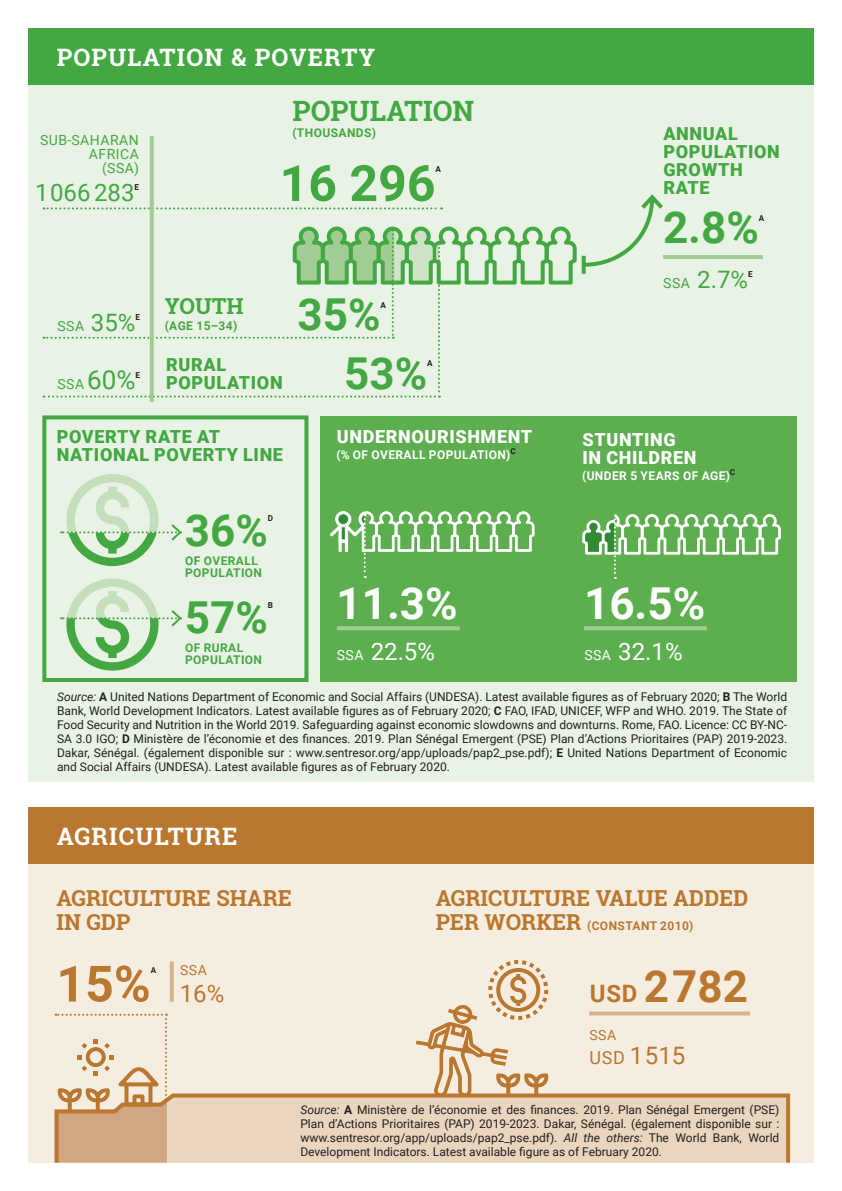
<style>
.page{position:relative;width:842px;height:1191px;background:#fff}
.page>*{position:absolute;margin:0;border:0;box-sizing:border-box;transform-origin:0 0}
.data_number_01{font:700 50px "Roboto";color:#43a842}
.data_number_02{font:700 50px "Roboto";color:#b97730}
.data_number_02-2{font:700 44px "Roboto";color:#43a842}
.data_number_02-3{font:700 44px "Roboto";color:#fff}
.t1{font:700 44px "Roboto";color:#b97730}
.heading_01{font:700 28px "Roboto Slab";color:#43a842}
.LAC_data_number{font:26px "Roboto";color:#43a842}
.Data_category{font:700 24px "Roboto Slab";letter-spacing:.05em;color:#fff}
.LAC_acronym{font:24px "Roboto";color:#fff}
.LAC_data_number-2{font:24px "Roboto";color:#b97730}
.LAC_data_number-3{font:24px "Roboto";color:#43a842}
.LAC_acronym-2{font:24px "Roboto";color:#43a842}
.heading_02{font:700 22px "Roboto Slab";color:#b97730}
.heading_02-2{font:700 22px "Roboto Slab";color:#43a842}
.heading_03{font:900 18px/18px "Roboto";letter-spacing:.035em;color:#43a842}
.heading_03-2{font:900 18px "Roboto";letter-spacing:.035em;color:#fff}
.LAC_acronym-3{font:14px/14px "Roboto";letter-spacing:.035em;color:#43a842;text-align:right}
.LAC_acronym-4{font:14px "Roboto";letter-spacing:.035em;color:#b97730}
.source_text{font:12px/14px "Roboto";color:#231f20;text-align:justify}
.subheading_01{font:700 12px "Roboto";letter-spacing:.035em;color:#fff}
.subheading_01-2{font:700 12px "Roboto";letter-spacing:.035em;color:#43a842}
.heading_02-3{font:700 12px "Roboto";letter-spacing:.035em;color:#b97730}
.sub_number_text{font:700 12px "Roboto";letter-spacing:.035em;color:#43a842}
.data_number_02-4{font:700 8.2px "Roboto";color:#231f20}
.LAC_data_number-4{font:700 8.2px "Roboto";color:#231f20}
.data_number_01-2{font:700 8.2px "Roboto";color:#231f20}
.LAC_acronym-5{font:700 8.2px "Roboto";color:#231f20}
.s1{font-size:14px}
.s2{font-style:italic}
.s3{font-weight:700}
.s4{font-family:"Roboto Slab";font-size:22px}
.s5{font-size:24px}
.s6{font-size:18px}
</style>
<div class="page">
<div style="left:28px;top:806px;width:786px;height:356px;background:#f6ede1"></div>
<div style="left:28px;top:28px;width:786px;height:753px;background:#e9f3e5"></div>
<div style="left:321px;top:416px;width:476px;height:266px;background:#5cae4f"></div>
<svg style="left:56px;top:1013px;width:111px;height:78px"></svg>
<svg style="left:53px;top:1091px;width:739px;height:72px;background:#e4caaf"></svg>
<div style="left:42px;top:415px;width:266px;height:267px;border:4px solid #43a842"></div>
<hr style="left:663px;top:255px;width:100px;height:4px;background:#a2cc94">
<svg style="left:337px;top:626px;width:123px;height:4px"></svg>
<svg style="left:170px;top:961px;width:4px;height:40px"></svg>
<svg style="left:589px;top:1011px;width:161px;height:4px"></svg>
<svg style="left:584px;top:626px;width:123px;height:4px"></svg>
<div style="left:28px;top:806px;width:786px;height:57px;background:#b97730"></div>
<svg style="left:44px;top:191px;width:619px;height:206px"></svg>
<svg style="left:582px;top:514px;width:199px;height:65px"></svg>
<svg style="left:330px;top:511px;width:205px;height:67px"></svg>
<svg style="left:61px;top:474px;width:121px;height:92px"></svg>
<svg style="left:61px;top:578px;width:121px;height:92px"></svg>
<svg style="left:415px;top:960px;width:133px;height:137px"></svg>
<svg style="left:150px;top:136px;width:4px;height:266px"></svg>
<div style="left:28px;top:28px;width:786px;height:57px;background:#43a842"></div>
<p class="Data_category" style="left:57px;top:41px;width:320px">POPULATION &amp; POVERTY</p>
<p class="LAC_acronym-3" style="left:40px;top:132px;width:101px">SUB-SAHARAN<br>AFRICA<br>(SSA)</p>
<p class="LAC_data_number-3" style="left:35px;top:176px;width:101px">1 066 283</p>
<p class="LAC_data_number-4" style="left:135px;top:182px;width:6px">E</p>
<p class="heading_01" style="left:293px;top:92px;width:183px">POPULATION</p>
<p class="subheading_01-2" style="left:293px;top:125px;width:85px">(THOUSANDS)</p>
<p class="data_number_01" style="left:280px;top:148px;width:157px">16 296</p>
<p class="data_number_01-2" style="left:435px;top:164px;width:7px">A</p>
<p class="LAC_acronym-3" style="left:57px;top:318px;width:28px">SSA</p>
<p class="LAC_data_number-3" style="left:91px;top:305px;width:46px">35%</p>
<p class="LAC_data_number-4" style="left:135px;top:311px;width:6px">E</p>
<p class="LAC_acronym-3" style="left:57px;top:376px;width:28px">SSA</p>
<p class="LAC_data_number" style="left:87px;top:361px;width:50px">60%</p>
<p class="LAC_data_number-4" style="left:135px;top:370px;width:6px">E</p>
<p class="heading_02-2" style="left:165px;top:291px;width:80px">YOUTH</p>
<p class="subheading_01-2" style="left:165px;top:318px;width:74px">(AGE 15–34)</p>
<p class="data_number_02-2" style="left:298px;top:284px;width:84px">35%</p>
<p class="data_number_02-4" style="left:381px;top:299px;width:7px">A</p>
<p class="heading_03" style="left:166px;top:355px;width:118px">RURAL<br>POPULATION</p>
<p class="data_number_02-2" style="left:344px;top:342px;width:84px">53%</p>
<p class="data_number_02-4" style="left:427px;top:358px;width:7px">A</p>
<p class="heading_03" style="left:57px;top:426px;width:228px">POVERTY RATE AT<br>NATIONAL POVERTY LINE</p>
<p class="data_number_02-2" style="left:185px;top:499px;width:84px">36%</p>
<p class="data_number_02-4" style="left:268px;top:512px;width:7px">D</p>
<p class="sub_number_text" style="left:185px;top:552px;width:74px">OF OVERALL</p>
<p class="sub_number_text" style="left:185px;top:564px;width:78px">POPULATION</p>
<p class="data_number_02-2" style="left:185px;top:586px;width:84px">57%</p>
<p class="LAC_data_number-4" style="left:268px;top:599px;width:7px">B</p>
<p class="heading_03-2" style="left:337px;top:424px;width:197px">UNDERNOURISHMENT</p>
<p class="subheading_01" style="left:337px;top:446px;width:181px">(% OF OVERALL POPULATION)<sup>C</sup></p>
<p class="data_number_02-3" style="left:337px;top:572px;width:123px">11.3%</p>
<p class="heading_03" style="left:663px;top:124px;width:118px">ANNUAL<br>POPULATION<br>GROWTH<br>RATE</p>
<p class="data_number_02-2" style="left:663px;top:197px;width:97px">2.8%</p>
<p class="data_number_02-4" style="left:759px;top:212px;width:7px">A</p>
<p class="LAC_acronym-2" style="left:663px;top:262px;width:86px"><span class="s1">SSA</span> 2.7%</p>
<p class="LAC_acronym-5" style="left:748px;top:268px;width:6px">E</p>
<p class="heading_03-2" style="left:582px;top:427px;width:95px">STUNTING</p>
<p class="heading_03-2" style="left:582px;top:445px;width:115px">IN CHILDREN</p>
<p class="subheading_01" style="left:582px;top:467px;width:154px">(UNDER 5 YEARS OF AGE)<sup>C</sup></p>
<p class="data_number_02-3" style="left:584px;top:572px;width:123px">16.5%</p>
<p class="LAC_acronym" style="left:337px;top:634px;width:100px"><span class="s1">SSA</span> 22.5%</p>
<p class="LAC_acronym" style="left:584px;top:634px;width:100px"><span class="s1">SSA</span> 32.1%</p>
<p class="subheading_01-2" style="left:185px;top:639px;width:60px">OF RURAL</p>
<p class="subheading_01-2" style="left:185px;top:651px;width:78px">POPULATION</p>
<p class="source_text" style="left:57px;top:689px;width:732px"><span class="s2">Source:</span> <span class="s3">A</span> United Nations Department of Economic and Social Affairs (UNDESA). Latest available figures as of February 2020; <span class="s3">B</span> The World Bank, World Development Indicators. Latest available figures as of February 2020; <span class="s3">C</span> FAO, IFAD, UNICEF, WFP and WHO. 2019. The State of Food Security and Nutrition in the World 2019. Safeguarding against economic slowdowns and downturns. Rome, FAO. Licence: CC BY-NC-SA 3.0 IGO; <span class="s3">D</span> Ministère de l’économie et des finances. 2019. Plan Sénégal Emergent (PSE) Plan d’Actions Prioritaires (PAP) 2019-2023.<br>Dakar, Sénégal. (également disponible sur : www.sentresor.org/app/uploads/pap2_pse.pdf); <span class="s3">E</span> United Nations Department of Economic and Social Affairs (UNDESA). Latest available figures as of February 2020.</p>
<p class="Data_category" style="left:57px;top:820px;width:182px">AGRICULTURE</p>
<p class="heading_02" style="left:56px;top:882px;width:237px">AGRICULTURE SHARE</p>
<p class="heading_02" style="left:56px;top:906px;width:75px">IN GDP</p>
<p class="data_number_02" style="left:56px;top:948px;width:96px">15%</p>
<p class="data_number_02-4" style="left:151px;top:964px;width:7px">A</p>
<p class="LAC_acronym-4" style="left:180px;top:960px;width:28px">SSA</p>
<p class="LAC_data_number-2" style="left:180px;top:976px;width:46px">16%</p>
<p class="heading_02" style="left:436px;top:882px;width:314px">AGRICULTURE VALUE ADDED</p>
<p class="heading_02-3" style="left:436px;top:917px;width:259px"><span class="s4">PER WORKER</span> (CONSTANT 2010)</p>
<p class="t1" style="left:590px;top:955px;width:160px"><span class="s5">USD</span> 2 782</p>
<p class="LAC_acronym-4" style="left:589px;top:1025px;width:28px">SSA</p>
<p class="LAC_data_number-2" style="left:590px;top:1038px;width:97px"><span class="s6">USD</span> 1 515</p>
<p class="source_text" style="left:300px;top:1102px;width:480px"><span class="s2">Source:</span> <span class="s3">A</span> Ministère de l’économie et des finances. 2019. Plan Sénégal Emergent (PSE)<br>Plan d’Actions Prioritaires (PAP) 2019-2023. Dakar, Sénégal. (également disponible sur : www.sentresor.org/app/uploads/pap2_pse.pdf). <span class="s2">All the others:</span> The World Bank, World Development Indicators. Latest available figure as of February 2020.</p>
</div>
